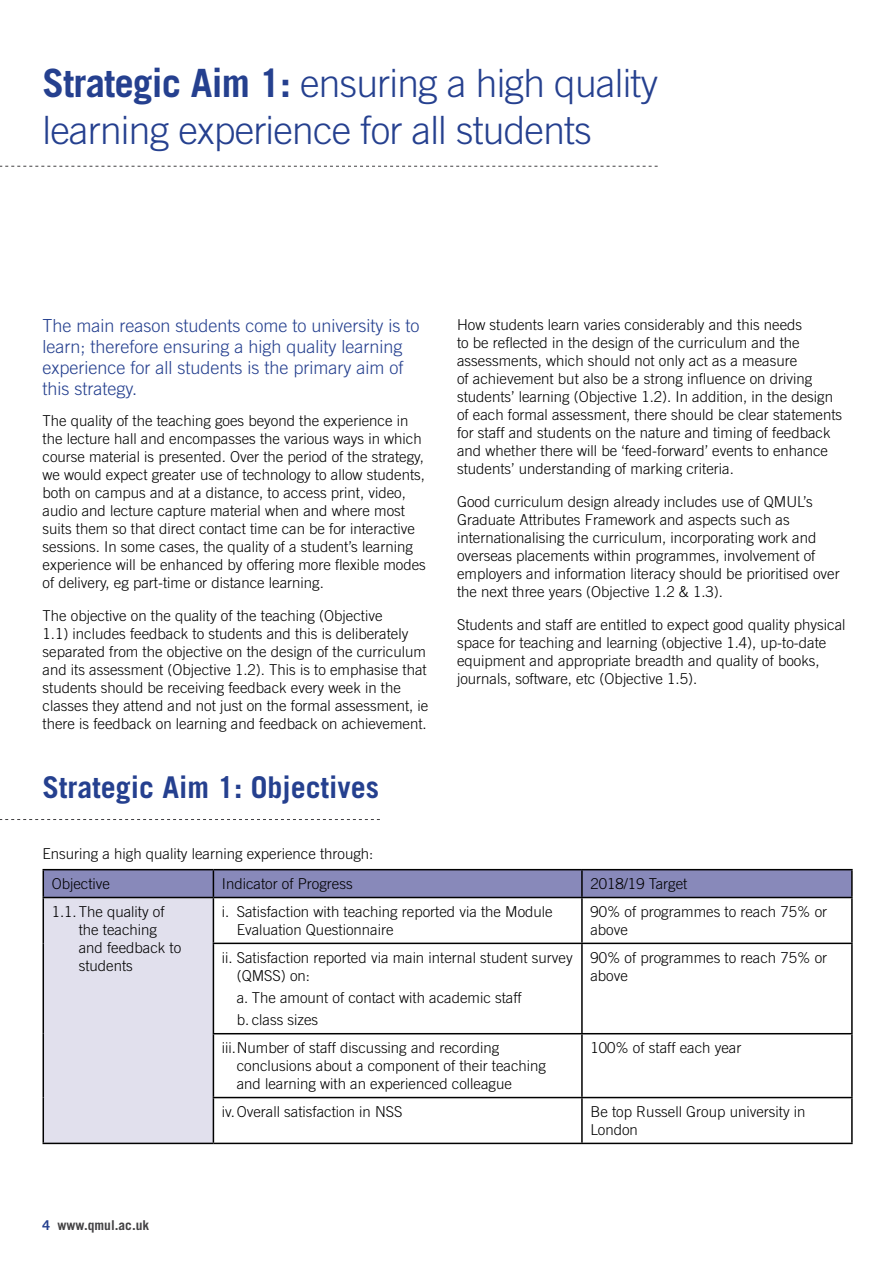
<style>
.page{position:relative;width:893px;height:1263px;background:#fff}
.page>*{position:absolute;margin:0;border:0;box-sizing:border-box;transform-origin:0 0}
.t1{font:300 39px/46.8px "Trade Gothic LT Std";letter-spacing:-.02em;color:#25408f}
.t2{font:700 30px "Trade Gothic LT Std";color:#25408f}
.t3{font:300 18px/21px "Trade Gothic LT Std";color:#25408f}
.t4{font:300 15px/18px "Trade Gothic LT Std";color:#000}
.t5{font:700 13.5px "Trade Gothic LT Std";color:#414042}
.s1{font-weight:700}
.s2{color:#25408f}
</style>
<div class="page">
<svg style="left:0;top:166px;width:658px;height:1px"></svg>
<div style="left:43px;top:897px;width:170px;height:246px;background:#e1e0ed"></div>
<hr style="left:43px;top:869px;width:170px;height:1px;background:#000">
<hr style="left:213px;top:869px;width:369px;height:1px;background:#000">
<svg style="left:43px;top:870px;width:808px;height:27px"></svg>
<hr style="left:582px;top:869px;width:271px;height:1px;background:#000">
<hr style="left:581px;top:870px;width:2px;height:27px;background:#000">
<hr style="left:851px;top:870px;width:2px;height:27px;background:#000">
<hr style="left:43px;top:897px;width:170px;height:1px;background:#000">
<hr style="left:43px;top:898px;width:1px;height:45px;background:#000">
<hr style="left:213px;top:897px;width:369px;height:1px;background:#000">
<hr style="left:213px;top:898px;width:1px;height:44px;background:#000">
<hr style="left:582px;top:897px;width:271px;height:1px;background:#000">
<hr style="left:581px;top:898px;width:2px;height:44px;background:#000">
<hr style="left:851px;top:898px;width:2px;height:44px;background:#000">
<hr style="left:43px;top:943px;width:1px;height:91px;background:#000">
<hr style="left:213px;top:942px;width:369px;height:2px;background:#000">
<hr style="left:213px;top:944px;width:1px;height:89px;background:#000">
<hr style="left:582px;top:942px;width:271px;height:2px;background:#000">
<hr style="left:581px;top:944px;width:2px;height:89px;background:#000">
<hr style="left:851px;top:944px;width:2px;height:89px;background:#000">
<hr style="left:43px;top:1034px;width:1px;height:63px;background:#000">
<hr style="left:213px;top:1033px;width:369px;height:1px;background:#000">
<hr style="left:213px;top:1034px;width:1px;height:63px;background:#000">
<hr style="left:582px;top:1033px;width:271px;height:1px;background:#000">
<hr style="left:581px;top:1034px;width:2px;height:63px;background:#000">
<hr style="left:851px;top:1034px;width:2px;height:63px;background:#000">
<hr style="left:43px;top:1097px;width:1px;height:46px;background:#000">
<hr style="left:213px;top:1097px;width:369px;height:1px;background:#000">
<hr style="left:213px;top:1098px;width:1px;height:45px;background:#000">
<hr style="left:582px;top:1097px;width:271px;height:1px;background:#000">
<hr style="left:581px;top:1098px;width:2px;height:45px;background:#000">
<hr style="left:851px;top:1098px;width:2px;height:45px;background:#000">
<hr style="left:43px;top:1143px;width:170px;height:1px;background:#000">
<hr style="left:213px;top:1143px;width:369px;height:1px;background:#000">
<hr style="left:582px;top:1143px;width:271px;height:1px;background:#000">
<svg style="left:0;top:819px;width:380px;height:1px"></svg>
<h1 class="t1" style="left:43px;top:59px;width:617px"><span class="s1">Strategic Aim 1:</span> ensuring a high quality learning experience for all students</h1>
<p class="t3" style="left:43px;top:315px;width:379px">The main reason students come to university is to learn; therefore ensuring a high quality learning experience for all students is the primary aim of this strategy.</p>
<p class="t4" style="left:43px;top:411px;width:385px">The quality of the teaching goes beyond the experience in the lecture hall and encompasses the various ways in which course material is presented. Over the period of the strategy, we would expect greater use of technology to allow students, both on campus and at a distance, to access print, video, audio and lecture capture material when and where most suits them so that direct contact time can be for interactive sessions. In some cases, the quality of a student’s learning experience will be enhanced by offering more flexible modes of delivery, eg part-time or distance learning.</p>
<p class="t4" style="left:43px;top:606px;width:387px">The objective on the quality of the teaching (Objective<br>1.1) includes feedback to students and this is deliberately separated from the objective on the design of the curriculum and its assessment (Objective 1.2). This is to emphasise that students should be receiving feedback every week in the classes they attend and not just on the formal assessment, ie there is feedback on learning and feedback on achievement.</p>
<h2 class="t2" style="left:43px;top:769px;width:338px">Strategic Aim 1: Objectives</h2>
<p class="t4" style="left:43px;top:844px;width:332px">Ensuring a high quality learning experience through:</p>
<p class="t4" style="left:457px;top:315px;width:387px">How students learn varies considerably and this needs<br>to be reflected in the design of the curriculum and the assessments, which should not only act as a measure<br>of achievement but also be a strong influence on driving students’ learning (Objective 1.2). In addition, in the design of each formal assessment, there should be clear statements for staff and students on the nature and timing of feedback and whether there will be ‘feed-forward’ events to enhance students’ understanding of marking criteria.</p>
<p class="t4" style="left:457px;top:492px;width:384px">Good curriculum design already includes use of QMUL’s Graduate Attributes Framework and aspects such as internationalising the curriculum, incorporating work and overseas placements within programmes, involvement of employers and information literacy should be prioritised over the next three years (Objective 1.2 &amp; 1.3).</p>
<p class="t4" style="left:457px;top:615px;width:390px">Students and staff are entitled to expect good quality physical space for teaching and learning (objective 1.4), up-to-date equipment and appropriate breadth and quality of books, journals, software, etc (Objective 1.5).</p>
<p class="t4" style="left:52px;top:874px;width:60px">Objective</p>
<p class="t4" style="left:222px;top:874px;width:132px">Indicator of Progress</p>
<p class="t4" style="left:590px;top:874px;width:99px">2018/19 Target</p>
<p class="t4" style="left:79px;top:902px;width:104px;text-indent:-27px">1.1.The quality of the teaching and feedback to students</p>
<p class="t4" style="left:237px;top:902px;width:317px;text-indent:-15px">i. Satisfaction with teaching reported via the Module<br>Evaluation Questionnaire</p>
<p class="t4" style="left:590px;top:902px;width:238px">90% of programmes to reach 75% or above</p>
<p class="t4" style="left:590px;top:948px;width:238px">90% of programmes to reach 75% or above</p>
<p class="t4" style="left:237px;top:948px;width:337px;text-indent:-15px">ii. Satisfaction reported via main internal student survey (QMSS) on:</p>
<p class="t4" style="left:237px;top:986px;width:286px;line-height:22.2px">a. The amount of contact with academic staff b. class sizes</p>
<p class="t5" style="left:43px;top:1217px;width:108px"><span class="s2">4</span> www.qmul.ac.uk</p>
<p class="t4" style="left:237px;top:1038px;width:311px;text-indent:-15px">iii.Number of staff discussing and recording conclusions about a component of their teaching and learning with an experienced colleague</p>
<p class="t4" style="left:590px;top:1038px;width:152px">100% of staff each year</p>
<p class="t4" style="left:222px;top:1102px;width:182px">iv.Overall satisfaction in NSS</p>
<p class="t4" style="left:590px;top:1102px;width:217px">Be top Russell Group university in<br>London</p>
</div>
